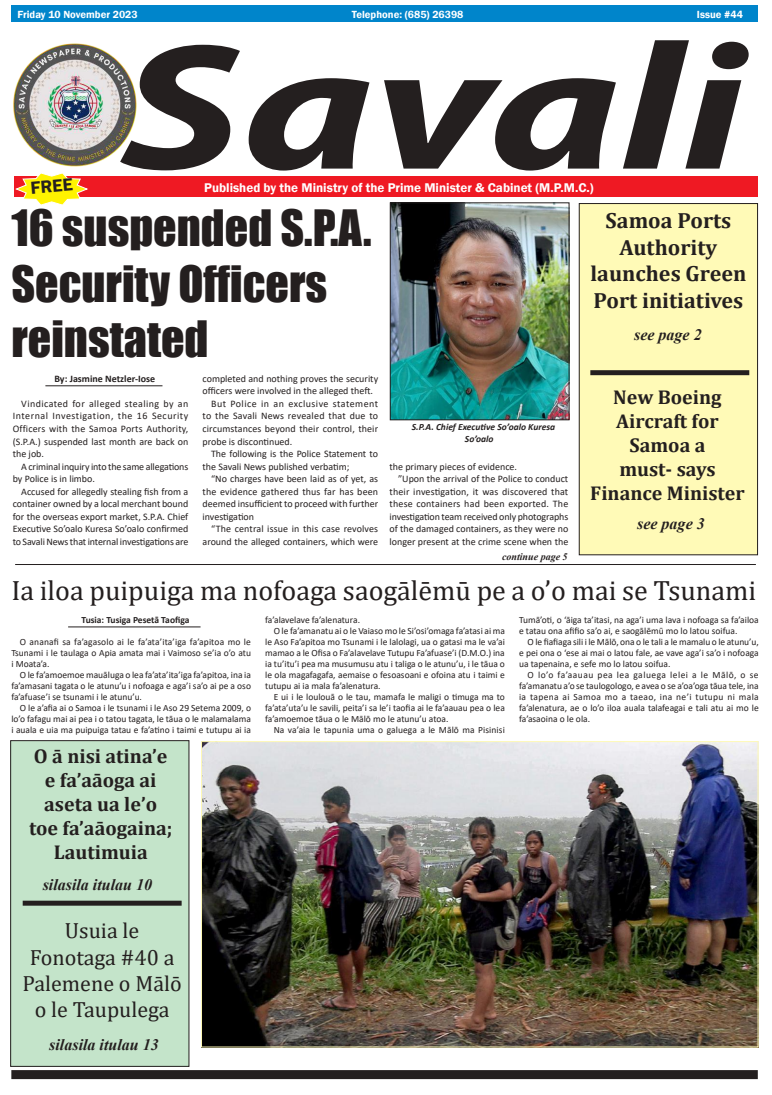
<style>
.page{position:relative;width:772px;height:1095px;background:#fff}
.page>*{position:absolute;margin:0;border:0;box-sizing:border-box;transform-origin:0 0}
.t1{font:italic 700 180.6px "Myriad Pro";color:#241f1f;scale:1.3 1}
.t2{font:46px/55.2px "Impact";color:#241f1f}
.t3{font:28px "Cambria";color:#241f1f}
.t4{font:700 22px/26.4px "Cambria";color:#241f1f;text-align:center}
.t5{font:22px/26.4px "Cambria";color:#241f1f;text-align:center}
.t6{font:700 20px/24px "Cambria";color:#241f1f;text-align:center}
.t7{font:600 18px "Franklin Gothic";color:#241f1f}
.t8{font:italic 700 16px "Times New Roman";color:#241f1f}
.t9{font:600 13px "Franklin Gothic";color:#fff}
.t10{font:600 10.6px "Franklin Gothic";color:#fff}
.t11{font:10px/12.5px "Calibri";color:#241f1f;text-align:justify}
.t12{font:10px "Calibri";letter-spacing:.02em;color:#241f1f}
.t13{font:10px "Calibri";letter-spacing:.045em;color:#241f1f}
.t14{font:700 10px "Calibri";color:#241f1f}
.t15{font:italic 700 10px "Times New Roman";color:#241f1f}
.t16{font:9.5px/11px "Calibri";color:#241f1f;text-align:justify}
.t17{font:italic 700 9.5px/12px "Calibri";color:#241f1f}
.t18{font:700 9.5px "Calibri";color:#241f1f}
</style>
<div class="page">
<div style="left:11px;top:6px;width:746px;height:16px;background:#0085cb"></div>
<div style="left:14px;top:176px;width:743px;height:21px;background:#ef1923"></div>
<svg style="left:15px;top:173px;width:73px;height:32px"></svg>
<img style="left:13px;top:43px;width:124px;height:124px">
<div style="left:11px;top:1069px;width:746px;height:9px;background:#241f1f"></div>
<img style="left:203px;top:743px;width:552px;height:301px">
<div style="left:201px;top:741px;width:556px;height:305px;border:1px solid #fffab7"></div>
<div style="left:579px;top:203px;width:178px;height:351px;background:#fffab7"></div>
<div style="left:578px;top:203px;width:179px;height:352px;border:1px solid #241f1f"></div>
<div style="left:11px;top:740px;width:178px;height:326px;background:#c4e4ca"></div>
<div style="left:10px;top:740px;width:179px;height:326px;border:1px solid #241f1f"></div>
<hr style="left:15px;top:564px;width:740px;height:1px;background:#241f1f">
<img style="left:392px;top:204px;width:175px;height:214px">
<div style="left:390px;top:202px;width:179px;height:218px;border:1px solid #241f1f"></div>
<hr style="left:45px;top:385px;width:117px;height:1px;background:#241f1f">
<hr style="left:68px;top:626px;width:132px;height:1px;background:#241f1f">
<div style="left:590px;top:370px;width:158px;height:5px;background:#241f1f"></div>
<div style="left:23px;top:900px;width:158px;height:5px;background:#241f1f"></div>
<p class="t10" style="left:17px;top:11px;width:122px">Friday 10 November 2023</p>
<p class="t10" style="left:351px;top:11px;width:113px">Telephone: (685) 26398</p>
<p class="t10" style="left:696px;top:11px;width:47px">Issue #44</p>
<h1 class="t1" style="left:120px;top:1px;width:481px">Savali</h1>
<h3 class="t7" style="left:30px;top:182px;width:44px;rotate:-5deg">Free</h3>
<h3 class="t9" style="left:204px;top:183px;width:391px">Published by the Ministry of the Prime Minister &amp; Cabinet (M.P.M.C.)</h3>
<h2 class="t2" style="left:11px;top:202px;width:361px">16 suspended S.P.A.<br>Security O昀케cers reinstated</h2>
<p class="t14" style="left:54px;top:375px;width:102px">By: Jasmine Netzler-Iose</p>
<p class="t11" style="left:13px;top:398px;width:177px;text-indent:8px">Vindicated for alleged stealing by an Internal Investigation, the 16 Security Officers with the Samoa Ports Authority, (S.P.A.) suspended last month are back on the job.</p>
<p class="t11" style="left:13px;top:459px;width:177px;text-indent:8px">A criminal inquiry into the same allega琀椀ons by Police is in limbo.</p>
<p class="t11" style="left:13px;top:484px;width:177px;text-indent:8px">Accused for allegedly stealing 昀椀sh from a container owned by a local merchant bound for the overseas export market, S.P.A. Chief Execu琀椀ve So’oalo Kuresa So’oalo con昀椀rmed to Savali News that internal inves琀椀ga琀椀ons are</p>
<p class="t11" style="left:202px;top:373px;width:177px">completed and nothing proves the security</p>
<p class="t11" style="left:202px;top:384px;width:172px">o昀케cers were involved in the alleged the昀琀.</p>
<p class="t13" style="left:211px;top:400px;width:168px">But Police in an exclusive statement</p>
<p class="t12" style="left:202px;top:412px;width:177px">to the Savali News revealed that due to</p>
<p class="t11" style="left:202px;top:423px;width:177px">circumstances beyond their control, their</p>
<p class="t11" style="left:202px;top:434px;width:91px">probe is discon琀椀nued.</p>
<p class="t11" style="left:211px;top:448px;width:168px">The following is the Police Statement to</p>
<p class="t11" style="left:202px;top:459px;width:148px">the Savali News published verba琀椀m;</p>
<p class="t11" style="left:211px;top:473px;width:168px">“No charges have been laid as of yet, as</p>
<p class="t11" style="left:202px;top:485px;width:177px">the evidence gathered thus far has been</p>
<p class="t11" style="left:202px;top:497px;width:177px">deemed insu昀케cient to proceed with further</p>
<p class="t11" style="left:202px;top:509px;width:53px">inves琀椀ga琀椀on</p>
<p class="t11" style="left:211px;top:523px;width:168px">“The central issue in this case revolves</p>
<p class="t11" style="left:202px;top:535px;width:177px">around the alleged containers, which were</p>
<p class="t17" style="left:464px;top:420px;width:92px;text-indent:-53px">S.P.A. Chief Execu琀椀ve So’oalo Kuresa<br>So’oalo</p>
<p class="t11" style="left:389px;top:461px;width:129px">the primary pieces of evidence.</p>
<p class="t11" style="left:398px;top:473px;width:172px">”Upon the arrival of the Police to conduct</p>
<p class="t11" style="left:389px;top:485px;width:180px">their inves琀椀ga琀椀on, it was discovered that</p>
<p class="t12" style="left:389px;top:500px;width:180px">these containers had been exported. The</p>
<p class="t11" style="left:389px;top:510px;width:180px">inves琀椀ga琀椀on team received only photographs</p>
<p class="t11" style="left:389px;top:523px;width:180px">of the damaged containers, as they were no</p>
<p class="t11" style="left:389px;top:536px;width:180px">longer present at the crime scene when the</p>
<p class="t15" style="left:501px;top:553px;width:67px">continue page 5</p>
<h3 class="t4" style="left:590px;top:210px;width:157px">Samoa Ports<br>Authority launches Green<br>Port initiatives</h3>
<h3 class="t8" style="left:633px;top:329px;width:69px">see page 2</h3>
<h3 class="t6" style="left:590px;top:387px;width:156px">New Boeing<br>Aircraft for<br>Samoa a<br>must- says<br>Finance Minister</h3>
<h3 class="t8" style="left:636px;top:517px;width:69px">see page 3</h3>
<h3 class="t3" style="left:11px;top:573px;width:746px">Ia iloa puipuiga ma nofoaga saogālēmū pe a o’o mai se Tsunami</h3>
<p class="t18" style="left:81px;top:612px;width:109px">Tusia: Tusiga Pesetā Tao昀椀ga</p>
<p class="t16" style="left:11px;top:635px;width:241px;text-indent:9px">O anana昀椀 sa fa’agasolo ai le fa’ata’ita’iga fa’apitoa mo le Tsunami i le taulaga o Apia amata mai i Vaimoso se’ia o’o atu i Moata’a.</p>
<p class="t16" style="left:11px;top:668px;width:241px;text-indent:9px">O le fa’amoemoe mauāluga o lea fa’ata’ita’iga fa’apitoa, ina ia fa’amasani tagata o le atunu’u i nofoaga e aga’i sa’o ai pe a oso fa’afuase’i se tsunami i le atunu’u.</p>
<p class="t16" style="left:11px;top:701px;width:241px;text-indent:9px">O le a’a昀椀a ai o Samoa i le tsunami i le Aso 29 Setema 2009, o lo’o fafagu mai ai pea i o tatou tagata, le tāua o le malamalama i auala e uia ma puipuiga tatau e fa’a琀椀no i taimi e tutupu ai ia</p>
<h3 class="t6" style="left:29px;top:743px;width:145px">O ā nisi atina’e e fa’aāoga ai aseta ua le’o toe fa’aāogaina;<br>Lautimuia</h3>
<h3 class="t8" style="left:43px;top:879px;width:111px">silasila itulau 10</h3>
<h3 class="t5" style="left:22px;top:917px;width:161px">Usuia le<br>Fonotaga #40 a<br>Palemene o Mālō o le Taupulega</h3>
<h3 class="t8" style="left:49px;top:1038px;width:111px">silasila itulau 13</h3>
<p class="t16" style="left:265px;top:613px;width:96px">fa’alavelave fa’alenatura.</p>
<p class="t16" style="left:273px;top:624px;width:232px">O le fa’amanatu ai o le Vaiaso mo le Si’osi’omaga fa’atasi ai ma</p>
<p class="t16" style="left:265px;top:635px;width:241px">le Aso Fa’apitoa mo Tsunami i le lalolagi, ua o gatasi ma le va’ai</p>
<p class="t16" style="left:265px;top:646px;width:241px">mamao a le O昀椀sa o Fa’alavelave Tutupu Fa’afuase’i (D.M.O.) ina</p>
<p class="t16" style="left:265px;top:657px;width:241px">ia tu’itu’i pea ma musumusu atu i taliga o le atunu’u, i le tāua o</p>
<p class="t16" style="left:265px;top:669px;width:241px">le ola magafagafa, aemaise o fesoasoani e ofoina atu i taimi e</p>
<p class="t16" style="left:265px;top:679px;width:117px">tutupu ai ia mala fa’alenatura.</p>
<p class="t16" style="left:273px;top:690px;width:232px">E ui i le loulouā o le tau, mamafa le maligi o 琀椀muga ma to</p>
<p class="t16" style="left:265px;top:701px;width:241px">fa’ata’uta’u le savili, peita’i sa le’i tao昀椀a ai le fa’aauau pea o lea</p>
<p class="t16" style="left:265px;top:712px;width:185px">fa’amoemoe tāua o le Mālō mo le atunu’u atoa.</p>
<p class="t16" style="left:273px;top:723px;width:232px">Na va’aia le tapunia uma o galuega a le Mālō ma Pisinisi</p>
<p class="t16" style="left:518px;top:613px;width:241px">Tumā’o琀椀, o ‘āiga ta’itasi, na aga’i uma lava i nofoaga sa fa’ailoa e tatau ona a昀椀昀椀o sa’o ai, e saogālēmū mo lo latou soifua.</p>
<p class="t16" style="left:518px;top:635px;width:241px;text-indent:9px">O le 昀椀a昀椀aga sili i le Mālō, ona o le tali a le mamalu o le atunu’u, e pei ona o ‘ese ai mai o latou fale, ae vave aga’i sa’o i nofoaga ua tapenaina, e sefe mo lo latou soifua.</p>
<p class="t16" style="left:518px;top:668px;width:241px;text-indent:9px">O lo’o fa’aauau pea lea galuega lelei a le Mālō, o se fa’amanatu a’o se taulogologo, e avea o se a’oa’oga tāua tele, ina ia tapena ai Samoa mo a taeao, ina ne’i tutupu ni mala fa’alenatura, ae o lo’o iloa auala talafeagai e tali atu ai mo le fa’asaoina o le ola.</p>
</div>
